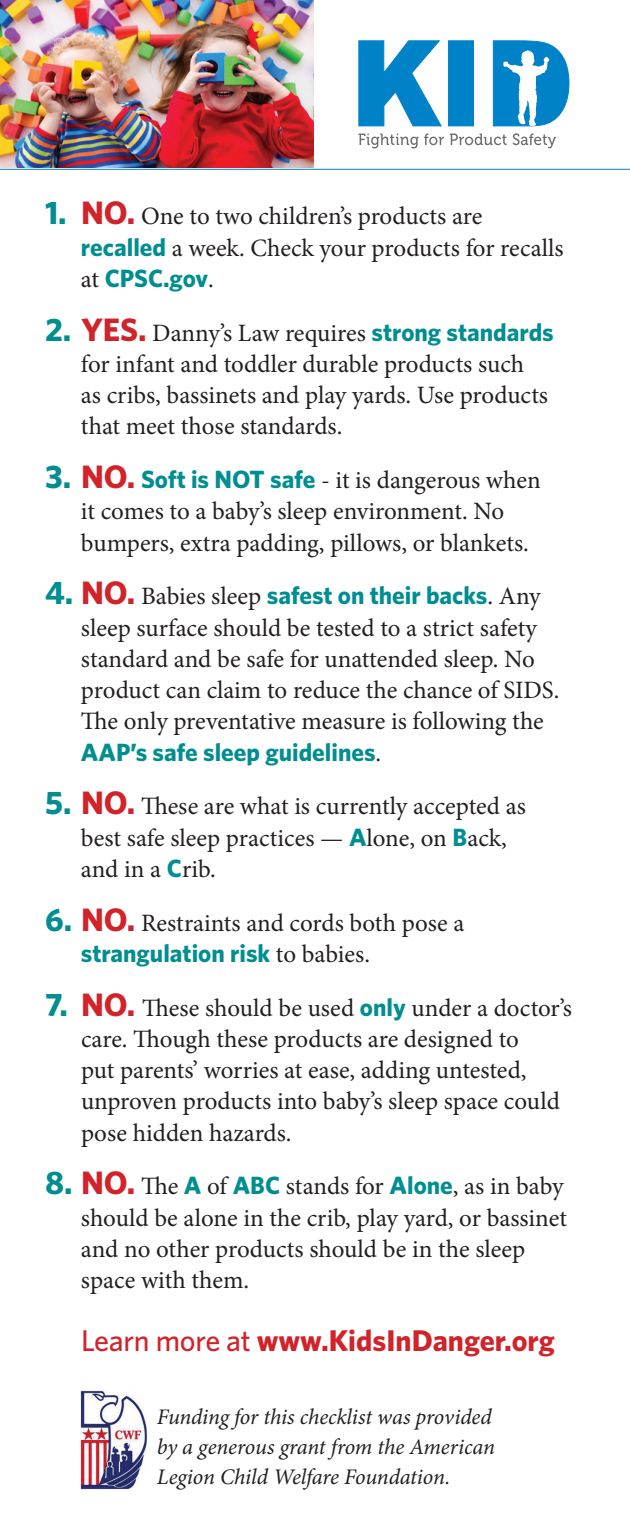
<style>
.page{position:relative;width:630px;height:1530px;background:#fff}
.page>*{position:absolute;margin:0;border:0;box-sizing:border-box;transform-origin:0 0}
.t1{font:700 30px "Whitney";color:#d1232a}
.t2{font:25px/31.2px "Minion Pro";color:#231f20}
.t3{font:italic 22.25px/30px "Minion Pro";letter-spacing:-.01em;color:#231f20}
.s1{font-family:"Whitney";font-weight:700;font-size:32.5px;color:#008e91}
.s2{font-family:"Whitney";font-weight:700;font-size:32.5px;color:#d1232a}
.s3{font-family:"Whitney";font-weight:700;color:#008e91}
.s4{font-weight:500}
</style>
<div class="page">
<svg style="left:359px;top:133px;width:197px;height:15px"></svg>
<svg style="left:358px;top:40px;width:211px;height:86px"></svg>
<img style="left:0;top:0;width:313px;height:168px">
<img style="left:81px;top:1391px;width:66px;height:98px">
<hr style="left:0;top:169px;width:630px;height:1px;background:#0082c8">
<p class="t2" style="left:81px;top:201px;width:484px;text-indent:-36px"><span class="s1">1.</span> <span class="s2">NO.</span> One to two children’s products are <span class="s3">recalled</span> a week. Check your products for recalls at <span class="s3">CPSC.gov</span>.</p>
<p class="t2" style="left:81px;top:317px;width:474px;text-indent:-36px"><span class="s1">2.</span> <span class="s2">YES.</span> Danny’s Law requires <span class="s3">strong standards </span>for infant and toddler durable products such<br>as cribs, bassinets and play yards. Use products that meet those standards.</p>
<p class="t2" style="left:81px;top:465px;width:461px;text-indent:-36px"><span class="s1">3.</span> <span class="s2">NO.</span> <span class="s3">Soft is NOT safe</span> - it is dangerous when it comes to a baby’s sleep environment. No bumpers, extra padding, pillows, or blankets.</p>
<p class="t2" style="left:81px;top:581px;width:480px;text-indent:-36px"><span class="s1">4.</span> <span class="s2">NO.</span> Babies sleep <span class="s3">safest on their backs</span>. Any sleep surface should be tested to a strict safety standard and be safe for unattended sleep. No product can claim to reduce the chance of SIDS.<br>The only preventative measure is following the <span class="s3">AAP’s safe sleep guidelines</span>.</p>
<p class="t2" style="left:81px;top:791px;width:446px;text-indent:-36px"><span class="s1">5.</span> <span class="s2">NO.</span> These are what is currently accepted as best safe sleep practices — <span class="s3">A</span>lone, on <span class="s3">B</span>ack, and in a <span class="s3">C</span>rib.</p>
<p class="t2" style="left:81px;top:907px;width:385px;text-indent:-36px"><span class="s1">6.</span> <span class="s2">NO.</span> Restraints and cords both pose a <span class="s3">strangulation risk</span> to babies.</p>
<p class="t2" style="left:81px;top:992px;width:492px;text-indent:-36px"><span class="s1">7.</span> <span class="s2">NO.</span> These should be used <span class="s3">only</span> under a doctor’s care. Though these products are designed to<br>put parents’ worries at ease, adding untested, unproven products into baby’s sleep space could pose hidden hazards.</p>
<p class="t2" style="left:81px;top:1171px;width:488px;text-indent:-36px"><span class="s1">8.</span> <span class="s2">NO.</span> The <span class="s3">A</span> of <span class="s3">ABC</span> stands for <span class="s3">Alone</span>, as in baby should be alone in the crib, play yard, or bassinet and no other products should be in the sleep space with them.</p>
<p class="t1" style="left:81px;top:1320px;width:475px"><span class="s4">Learn more at</span> www.KidsInDanger.org</p>
<p class="t3" style="left:157px;top:1402px;width:340px">Funding for this checklist was provided by a generous grant from the American<br>Legion Child Welfare Foundation.</p>
</div>
